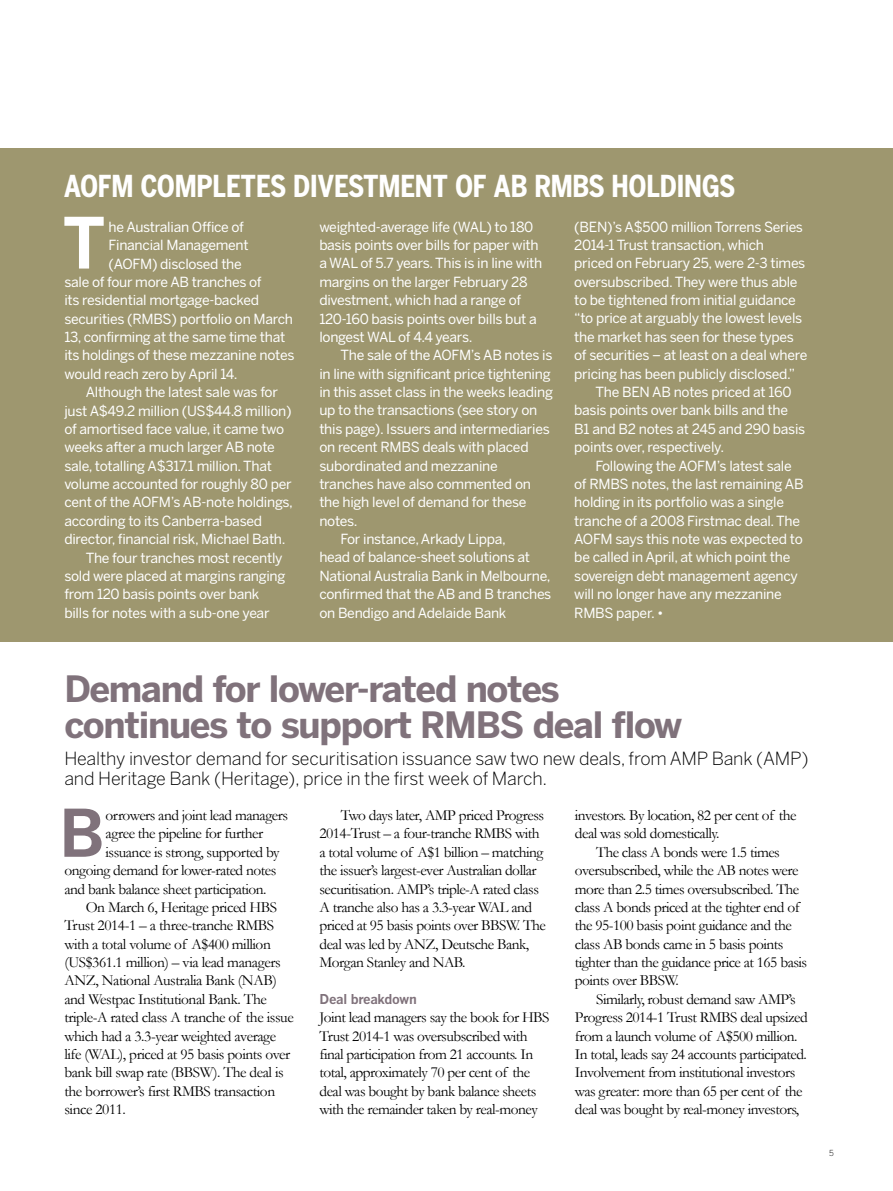
<style>
.page{position:relative;width:893px;height:1191px;background:#fff}
.page>*{position:absolute;margin:0;border:0;box-sizing:border-box;transform-origin:0 0}
.t1{font:700 69.9px "Benton Gothic";color:#fff}
.t2{font:700 65.1px "Benton Gothic";color:#80727b}
.t3{font:700 36px/36px "Benton Sans";letter-spacing:-.035em;color:#80727b}
.t4{font:700 condensed 30px "Benton Gothic";letter-spacing:-.01em;color:#fff}
.t5{font:300 18px/19.5px "Benton Sans";letter-spacing:-.01em;color:#000}
.t6{font:15.3px/18.3px "Garamond";letter-spacing:-.03em;color:#000}
.t7{font:13.8px/18.3px "Benton Sans";letter-spacing:-.02em;color:#fff}
.t8{font:700 13.5px "Benton Gothic";letter-spacing:-.025em;color:#80727b}
.t9{font:300 8.25px "Benton Gothic";color:#000}
</style>
<div class="page">
<div style="left:0;top:148px;width:893px;height:493px;background:#9e976f"></div>
<h3 class="t4" style="left:64px;top:168px;width:673px">AOFM COMPLETES DIVESTMENT OF AB RMBS HOLDINGS</h3>
<h1 class="t1" style="left:62px;top:199px;width:41px">T</h1>
<p class="t7" style="left:109px;top:217px;width:142px">he Australian Office of<br>Financial Management (AOFM</p>
<p class="t7" style="left:574px;top:217px;width:15px">(BEN</p>
<p class="t7" style="left:607px;top:217px;width:197px">)’s A$500 million Torrens Series</p>
<p class="t7" style="left:574px;top:236px;width:191px">2014-1 Trust transaction, which</p>
<p class="t7" style="left:574px;top:254px;width:233px">priced on February 25, were 2-3 times</p>
<p class="t7" style="left:574px;top:272px;width:225px">oversubscribed. They were thus able</p>
<p class="t7" style="left:574px;top:291px;width:223px">to be tightened from initial guidance</p>
<p class="t7" style="left:574px;top:309px;width:229px">“to price at arguably the lowest levels</p>
<p class="t7" style="left:574px;top:327px;width:221px">the market has seen for these types</p>
<p class="t7" style="left:574px;top:346px;width:235px">of securities – at least on a deal where</p>
<p class="t7" style="left:574px;top:364px;width:222px">pricing has been publicly disclosed.”</p>
<p class="t7" style="left:595px;top:383px;width:37px">The BEN</p>
<p class="t7" style="left:652px;top:383px;width:141px">AB notes priced at 160</p>
<p class="t7" style="left:574px;top:401px;width:215px">basis points over bank bills and the</p>
<p class="t7" style="left:574px;top:419px;width:233px">B1 and B2 notes at 245 and 290 basis</p>
<p class="t7" style="left:574px;top:438px;width:152px">points over, respectively.</p>
<p class="t7" style="left:595px;top:456px;width:94px">Following the AOFM</p>
<p class="t7" style="left:717px;top:456px;width:76px">’s latest sale</p>
<p class="t7" style="left:574px;top:474px;width:26px">of RMBS</p>
<p class="t7" style="left:319px;top:217px;width:221px;text-indent:167px">) to 180 basis points over bills for paper with a WAL</p>
<p class="t7" style="left:319px;top:217px;width:149px">weighted-average life (WAL</p>
<p class="t7" style="left:64px;top:254px;width:199px;text-indent:88px">) disclosed the sale of four more AB tranches of its residential mortgage-backed securities (RMBS</p>
<p class="t7" style="left:319px;top:254px;width:225px;text-indent:41px">of 5.7 years. This is in line with margins on the larger February 28 divestment, which had a range of<br>120-160 basis points over bills but a longest WAL</p>
<p class="t7" style="left:64px;top:309px;width:232px;text-indent:107px">) portfolio on March<br>13, confirming at the same time that its holdings of these mezzanine notes would reach zero by April 14.</p>
<p class="t7" style="left:64px;top:383px;width:229px;text-indent:21px">Although the latest sale was for just A$49.2 million (US$44.8 million) of amortised face value, it came two weeks after a much larger AB note sale, totalling A$317.1 million. That volume accounted for roughly 80 per cent of the AOFM</p>
<p class="t7" style="left:341px;top:327px;width:133px;text-indent:58px">of 4.4 years.<br>The sale of the AOFM</p>
<p class="t7" style="left:319px;top:346px;width:235px;text-indent:152px">’s AB notes is in line with significant price tightening in this asset class in the weeks leading up to the transactions (see story on this page). Issuers and intermediaries on recent RMBS</p>
<p class="t7" style="left:422px;top:438px;width:108px">deals with placed</p>
<p class="t7" style="left:319px;top:456px;width:180px">subordinated and mezzanine</p>
<p class="t7" style="left:319px;top:474px;width:213px">tranches have also commented on</p>
<p class="t7" style="left:319px;top:493px;width:209px">the high level of demand for these</p>
<p class="t7" style="left:319px;top:511px;width:40px">notes.</p>
<p class="t7" style="left:341px;top:530px;width:167px">For instance, Arkady Lippa,</p>
<p class="t7" style="left:319px;top:548px;width:212px">head of balance-sheet solutions at</p>
<p class="t7" style="left:319px;top:566px;width:233px">National Australia Bank in Melbourne,</p>
<p class="t7" style="left:319px;top:585px;width:234px">confirmed that the AB and B tranches</p>
<p class="t7" style="left:319px;top:603px;width:189px">on Bendigo and Adelaide Bank</p>
<p class="t7" style="left:574px;top:474px;width:227px;text-indent:57px">notes, the last remaining AB holding in its portfolio was a single tranche of a 2008 Firstmac deal. The<br>AOFM</p>
<p class="t7" style="left:171px;top:493px;width:124px">’s AB-note holdings,</p>
<p class="t7" style="left:64px;top:511px;width:199px">according to its Canberra-based</p>
<p class="t7" style="left:64px;top:530px;width:223px">director, financial risk, M ichael Bath.</p>
<p class="t7" style="left:86px;top:548px;width:198px">The four tranches most recently</p>
<p class="t7" style="left:64px;top:566px;width:223px">sold were placed at margins ranging</p>
<p class="t7" style="left:64px;top:585px;width:197px">from 120 basis points over bank</p>
<p class="t7" style="left:64px;top:603px;width:207px">bills for notes with a sub-one year</p>
<p class="t7" style="left:574px;top:529px;width:230px;text-indent:41px">says this note was expected to be called in April, at which point the sovereign debt management agency will no longer have any mezzanine<br>RMBS</p>
<p class="t7" style="left:616px;top:603px;width:49px">paper. •</p>
<h3 class="t3" style="left:64px;top:670px;width:619px">Demand for lower-rated notes continues to support RMBS deal flow</h3>
<h3 class="t5" style="left:64px;top:749px;width:745px">Healthy investor demand for securitisation issuance saw two new deals, from AMP Bank (AMP) and Heritage Bank (Heritage), price in the first week of March.</h3>
<h2 class="t2" style="left:59px;top:792px;width:39px">B</h2>
<p class="t6" style="left:106px;top:806px;width:184px">orrowers and joint lead managers</p>
<p class="t6" style="left:106px;top:824px;width:159px">agree the pipeline for further</p>
<p class="t6" style="left:106px;top:842px;width:175px">issuance is strong, supported by</p>
<p class="t6" style="left:64px;top:861px;width:213px">ongoing demand for lower-rated notes</p>
<p class="t6" style="left:64px;top:879px;width:204px">and bank balance sheet participation.</p>
<p class="t6" style="left:86px;top:897px;width:193px">On March 6, Heritage priced HBS</p>
<p class="t6" style="left:64px;top:916px;width:211px">Trust 2014-1 – a three-tranche RMBS</p>
<p class="t6" style="left:64px;top:934px;width:208px">with a total volume of A$400 million</p>
<p class="t6" style="left:64px;top:953px;width:218px">(US$361.1 million) – via lead managers</p>
<p class="t6" style="left:64px;top:971px;width:214px">ANZ, National Australia Bank (NAB)</p>
<p class="t6" style="left:64px;top:989px;width:204px">and Westpac Institutional Bank. The</p>
<p class="t6" style="left:64px;top:1008px;width:231px">triple-A rated class A tranche of the issue</p>
<p class="t6" style="left:64px;top:1026px;width:213px">which had a 3.3-year weighted average</p>
<p class="t6" style="left:64px;top:1044px;width:227px">life (WAL), priced at 95 basis points over</p>
<p class="t6" style="left:64px;top:1063px;width:221px">bank bill swap rate (BBSW). The deal is</p>
<p class="t6" style="left:64px;top:1081px;width:212px">the borrower’s first RMBS transaction</p>
<p class="t6" style="left:64px;top:1100px;width:63px">since 2011.</p>
<p class="t6" style="left:320px;top:806px;width:228px;text-indent:21px">Two days later, AMP priced Progress 2014-Trust – a four-tranche RMBS with a total volume of A$1 billion – matching the issuer’s largest-ever Australian dollar securitisation. AMP’s triple-A rated class A tranche also has a 3.3-year WAL and priced at 95 basis points over BBSW. The deal was led by ANZ, Deutsche Bank, Morgan Stanley and NAB.</p>
<p class="t8" style="left:320px;top:990px;width:99px">Deal breakdown</p>
<p class="t6" style="left:320px;top:1008px;width:231px">Joint lead managers say the book for HBS Trust 2014-1 was oversubscribed with final participation from 21 accounts. In total, approximately 70 per cent of the deal was bought by bank balance sheets with the remainder taken by real-money</p>
<p class="t6" style="left:575px;top:806px;width:223px">investors. By location, 82 per cent of the deal was sold domestically.</p>
<p class="t6" style="left:575px;top:842px;width:234px;text-indent:21px">The class A bonds were 1.5 times oversubscribed, while the AB notes were more than 2.5 times oversubscribed. The class A bonds priced at the tighter end of the 95-100 basis point guidance and the class AB bonds came in 5 basis points tighter than the guidance price at 165 basis points over BBSW.</p>
<p class="t6" style="left:575px;top:989px;width:234px;text-indent:21px">Similarly, robust demand saw AMP’s Progress 2014-1 Trust RMBS deal upsized from a launch volume of A$500 million.<br>In total, leads say 24 accounts participated.<br>Involvement from institutional investors was greater: more than 65 per cent of the deal was bought by real-money investors,</p>
<p class="t9" style="left:829px;top:1148px;width:6px">5</p>
</div>
